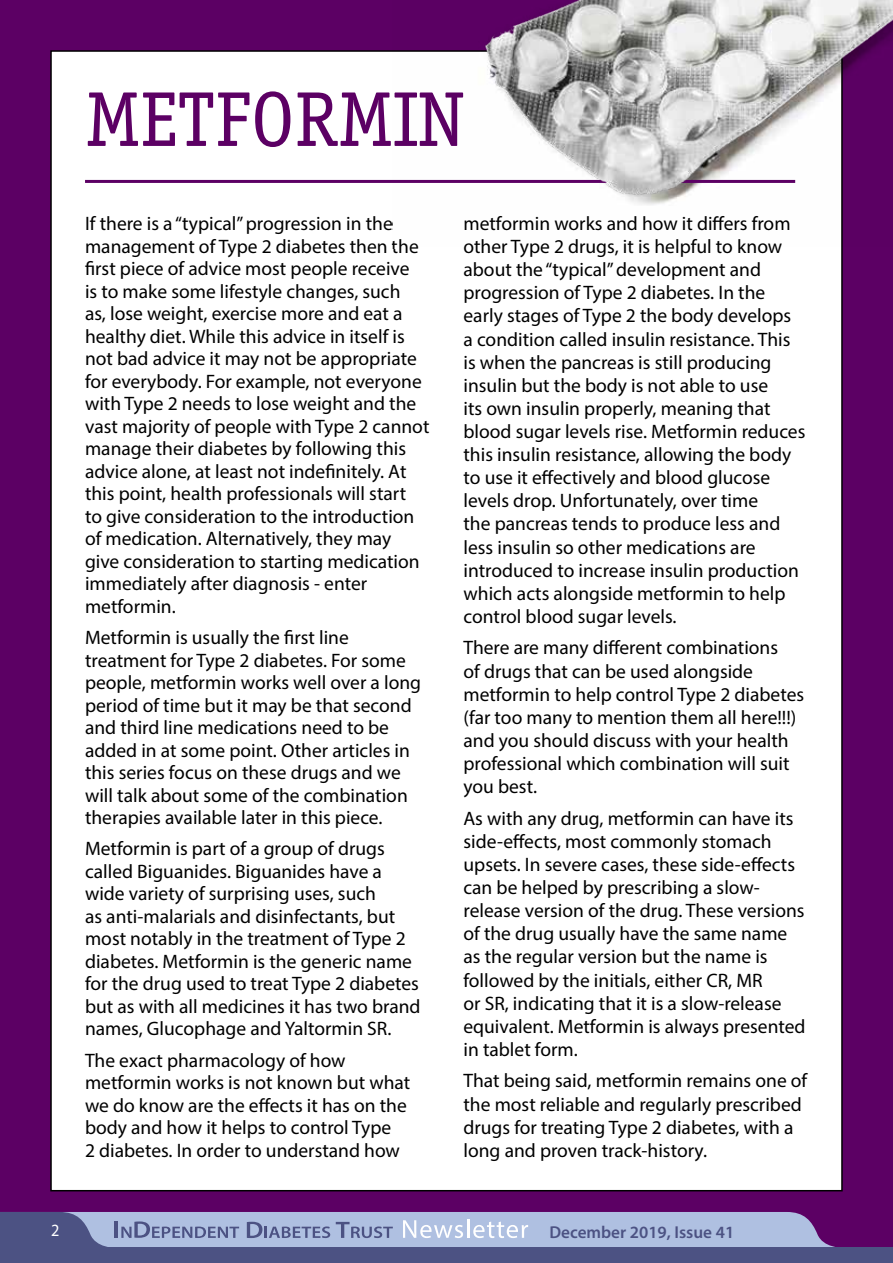
<style>
.page{position:relative;width:893px;height:1263px;background:#5c0064}
.page>*{position:absolute;margin:0;border:0;box-sizing:border-box;transform-origin:0 0}
.t1{font:78px "Officina Serif Std";color:#5c0064}
.t2{font:19.5px/22.5px "Myriad Pro";color:#000}
.t3{font:600 17.25px "Myriad Pro";color:#4c5283}
.t4{font:17.25px "Myriad Pro";color:#fff;scale:.94 1}
</style>
<div class="page">
<svg style="left:0;top:1212px;width:842px;height:36px;background:#9ca7cc"></svg>
<div style="left:0;top:1248px;width:893px;height:15px;background:#4c5283"></div>
<div style="left:51px;top:51px;width:791px;height:1140px;background:#fff"></div>
<img style="left:392px;top:0;width:501px;height:247px">
<hr style="left:85px;top:180px;width:710px;height:3px;background:#5c0064">
<h1 class="t1" style="left:85px;top:74px;width:380px">METFORMIN</h1>
<p class="t2" style="left:85px;top:212px;width:346px">If there is a “typical” progression in the management of Type 2 diabetes then the first piece of advice most people receive<br>is to make some lifestyle changes, such<br>as, lose weight, exercise more and eat a healthy diet. While this advice in itself is not bad advice it may not be appropriate for everybody. For example, not everyone with Type 2 needs to lose weight and the vast majority of people with Type 2 cannot manage their diabetes by following this advice alone, at least not indefinitely. At this point, health professionals will start<br>to give consideration to the introduction of medication. Alternatively, they may give consideration to starting medication immediately after diagnosis - enter metformin.</p>
<p class="t2" style="left:85px;top:626px;width:338px">Metformin is usually the first line treatment for Type 2 diabetes. For some people, metformin works well over a long period of time but it may be that second and third line medications need to be added in at some point. Other articles in this series focus on these drugs and we will talk about some of the combination therapies available later in this piece.</p>
<p class="t2" style="left:85px;top:837px;width:337px">Metformin is part of a group of drugs called Biguanides. Biguanides have a wide variety of surprising uses, such<br>as anti-malarials and disinfectants, but most notably in the treatment of Type 2 diabetes. Metformin is the generic name for the drug used to treat Type 2 diabetes but as with all medicines it has two brand names, Glucophage and Yaltormin SR.</p>
<p class="t2" style="left:85px;top:1048px;width:327px">The exact pharmacology of how metformin works is not known but what we do know are the effects it has on the body and how it helps to control Type<br>2 diabetes. In order to understand how</p>
<p class="t2" style="left:463px;top:212px;width:343px;line-height:23.1px">metformin works and how it differs from other Type 2 drugs, it is helpful to know about the “typical” development and progression of Type 2 diabetes. In the early stages of Type 2 the body develops a condition called insulin resistance. This is when the pancreas is still producing insulin but the body is not able to use<br>its own insulin properly, meaning that blood sugar levels rise. Metformin reduces this insulin resistance, allowing the body to use it effectively and blood glucose levels drop. Unfortunately, over time<br>the pancreas tends to produce less and less insulin so other medications are introduced to increase insulin production which acts alongside metformin to help control blood sugar levels.</p>
<p class="t2" style="left:463px;top:636px;width:342px;line-height:23.1px">There are many different combinations<br>of drugs that can be used alongside metformin to help control Type 2 diabetes (far too many to mention them all here!!!) and you should discuss with your health professional which combination will suit you best.</p>
<p class="t2" style="left:463px;top:806px;width:344px;line-height:23.1px">As with any drug, metformin can have its side-effects, most commonly stomach upsets. In severe cases, these side-effects can be helped by prescribing a slow&shy;release version of the drug. These versions of the drug usually have the same name as the regular version but the name is followed by the initials, either CR, MR<br>or SR, indicating that it is a slow-release equivalent. Metformin is always presented in tablet form.</p>
<p class="t2" style="left:463px;top:1069px;width:345px;line-height:23.1px">That being said, metformin remains one of the most reliable and regularly prescribed drugs for treating Type 2 diabetes, with a long and proven track-history.</p>
<p class="t4" style="left:51px;top:1220px;width:10px">2</p>
<p class="t3" style="left:549px;top:1221px;width:186px">December 2019, Issue 41</p>
</div>
